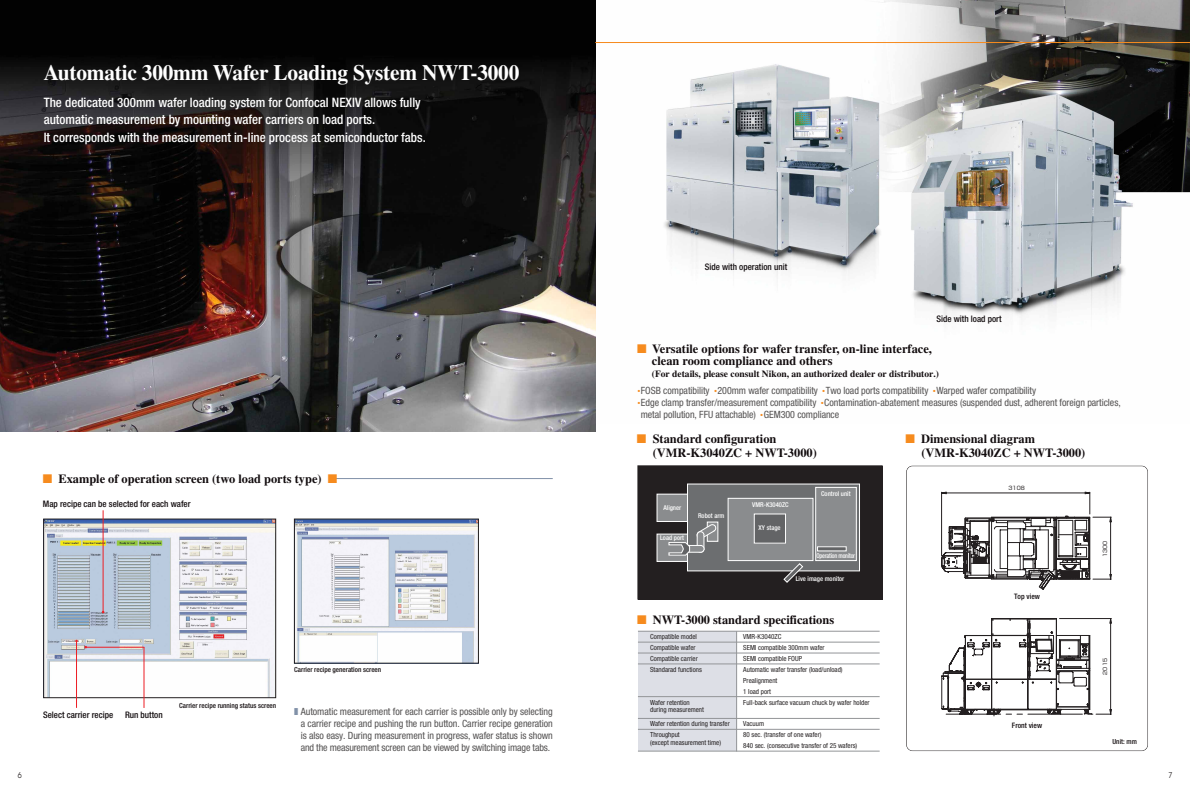
<style>
.page{position:relative;width:1190px;height:793px;background:#fff}
.page>*{position:absolute;margin:0;border:0;box-sizing:border-box;transform-origin:0 0}
.t1{font:700 22px "Times";letter-spacing:-.01em;color:#fff}
.t2{font:500 condensed 13px/17.5px "Helvetica Neue";color:#fff}
.t3{font:700 12.5px/14.5px "Times";color:#120c0e}
.t4{font:condensed 10px/12px "Helvetica Neue";letter-spacing:-.005em;color:#535151;text-align:justify}
.t5{font:700 9.5px "Times";color:#120c0e}
.t6{font:500 condensed 9px "Helvetica Neue";color:#120c0e}
.t7{font:8px "Avant Garde";color:#231f20;scale:.9 1}
.t8{font:500 condensed 7.5px "Helvetica Neue";color:#120c0e}
.t9{font:condensed 7px/10.9px "Helvetica Neue";color:#231f20}
.t10{font:500 condensed 7px "Helvetica Neue";color:#120c0e}
.t11{font:500 condensed 6.6px "Helvetica Neue";color:#fff}
.t12{font:500 condensed 6.6px "Helvetica Neue";letter-spacing:-.025em;color:#fff;scale:.9 1}
.t13{font:5.4px "Shin Go";color:#231f20}
.s1{color:#f68b1e}
.s2{color:#8191a8}
</style>
<div class="page">
<img style="left:595px;top:0;width:595px;height:423px">
<div style="left:638px;top:466px;width:244px;height:133px;background:#231f20"></div>
<div style="left:688px;top:484px;width:172px;height:87px;background:#6c6e70"></div>
<svg style="left:783px;top:563px;width:20px;height:20px"></svg>
<div style="left:657px;top:534px;width:31px;height:27px;background:#8a8c8e"></div>
<div style="left:657px;top:534px;width:31px;height:28px;border:1px solid #fff"></div>
<div style="left:707px;top:522px;width:11px;height:20px;border:1px solid #fff"></div>
<div style="left:657px;top:494px;width:31px;height:27px;background:#8a8c8e"></div>
<div style="left:657px;top:494px;width:31px;height:28px;border:1px solid #fff"></div>
<div style="left:728px;top:498px;width:85px;height:63px;background:#8a8c8e"></div>
<div style="left:728px;top:498px;width:85px;height:63px;border:1px solid #fff"></div>
<div style="left:754px;top:514px;width:32px;height:29px;background:#636466"></div>
<div style="left:754px;top:514px;width:32px;height:29px;border:1px solid #fff"></div>
<div style="left:816px;top:487px;width:40px;height:74px;background:#8a8c8e"></div>
<div style="left:815px;top:487px;width:42px;height:74px;border:1px solid #fff"></div>
<hr style="left:818px;top:547px;width:28px;height:4px;background:#636466">
<div style="left:817px;top:546px;width:29px;height:5px;border:1px solid #fff"></div>
<svg style="left:668px;top:524px;width:49px;height:32px"></svg>
<img style="left:0;top:0;width:595px;height:432px">
<hr style="left:334px;top:478px;width:219px;height:1px;background:#8191a8">
<img style="left:46px;top:521px;width:228px;height:175px">
<div style="left:44px;top:519px;width:232px;height:179px;border:1px solid #231f20"></div>
<svg style="left:103px;top:510px;width:1px;height:20px"></svg>
<hr style="left:103px;top:531px;width:1px;height:81px;background:#ed1e25">
<hr style="left:76px;top:642px;width:1px;height:66px;background:#ed1e25">
<hr style="left:144px;top:647px;width:1px;height:61px;background:#ed1e25">
<hr style="left:85px;top:647px;width:59px;height:1px;background:#ed1e25">
<svg style="left:941px;top:492px;width:171px;height:223px"></svg>
<div style="left:906px;top:466px;width:242px;height:285px;border:1px solid #231f20;border-radius:6px"></div>
<img style="left:296px;top:521px;width:181px;height:140px">
<div style="left:294px;top:519px;width:185px;height:144px;border:1px solid #231f20"></div>
<hr style="left:595px;top:42px;width:595px;height:1px;background:#f68b1e">
<div style="left:638px;top:631px;width:98px;height:120px;background:#dddfe6"></div>
<hr style="left:638px;top:631px;width:242px;height:1px;background:#939598">
<hr style="left:638px;top:642px;width:242px;height:1px;background:#939598">
<hr style="left:638px;top:653px;width:242px;height:1px;background:#939598">
<hr style="left:638px;top:664px;width:242px;height:1px;background:#939598">
<hr style="left:638px;top:696px;width:242px;height:1px;background:#939598">
<hr style="left:638px;top:718px;width:242px;height:1px;background:#939598">
<hr style="left:638px;top:729px;width:242px;height:1px;background:#939598">
<hr style="left:638px;top:751px;width:242px;height:1px;background:#939598">
<hr style="left:736px;top:631px;width:1px;height:121px;background:#939598">
<h1 class="t1" style="left:44px;top:65px;width:477px">Automatic 300mm Wafer Loading System NWT-3000</h1>
<h2 class="t2" style="left:44px;top:94px;width:384px">The dedicated 300mm wafer loading system for Confocal NEXIV allows fully automatic measurement by mounting wafer carriers on load ports.<br>It corresponds with the measurement in-line process at semiconductor fabs.</h2>
<p class="t3" style="left:43px;top:473px;width:296px"><span class="s1">■</span> Example of operation screen (two load ports type) <span class="s1">■</span></p>
<p class="t6" style="left:43px;top:500px;width:149px">Map recipe can be selected for each wafer</p>
<p class="t10" style="left:294px;top:667px;width:88px">Carrier recipe generation screen</p>
<p class="t10" style="left:179px;top:703px;width:98px">Carrier recipe running status screen</p>
<p class="t6" style="left:43px;top:711px;width:72px">Select carrier recipe</p>
<p class="t6" style="left:125px;top:711px;width:39px">Run button</p>
<p class="t4" style="left:301px;top:706px;width:254px;text-indent:-6px"><span class="s2">❚</span> Automatic measurement for each carrier is possible only by selecting a carrier recipe and pushing the run button. Carrier recipe generation is also easy. During measurement in progress, wafer status is shown and the measurement screen can be viewed by switching image tabs.</p>
<p class="t6" style="left:705px;top:264px;width:84px">Side with operation unit</p>
<p class="t6" style="left:936px;top:316px;width:67px">Side with load port</p>
<p class="t3" style="left:652px;top:344px;width:282px;line-height:12px;text-indent:-15px"><span class="s1">■</span> Versatile options for wafer transfer, on-line interface, clean room compliance and others</p>
<p class="t5" style="left:652px;top:370px;width:289px">(For details, please consult Nikon, an authorized dealer or distributor.)</p>
<p class="t4" style="left:638px;top:385px;width:73px"><sup>●</sup> FOSB compatibility</p>
<p class="t4" style="left:714px;top:385px;width:105px"><sup>●</sup> 200mm wafer compatibility</p>
<p class="t4" style="left:823px;top:385px;width:107px"><sup>●</sup> Two load ports compatibility</p>
<p class="t4" style="left:933px;top:385px;width:105px"><sup>●</sup> Warped wafer compatibility</p>
<p class="t4" style="left:638px;top:397px;width:180px"><sup>●</sup> Edge clamp transfer/measurement compatibility</p>
<p class="t4" style="left:821px;top:397px;width:301px"><sup>●</sup> Contamination-abatement measures (suspended dust, adherent foreign particles,</p>
<p class="t4" style="left:641px;top:409px;width:117px">metal pollution, FFU attachable)</p>
<p class="t4" style="left:761px;top:409px;width:80px"><sup>●</sup> GEM300 compliance</p>
<p class="t3" style="left:653px;top:433px;width:166px;text-indent:-16px"><span class="s1">■</span> Standard configuration (VMR-K3040ZC + NWT-3000)</p>
<p class="t3" style="left:921px;top:433px;width:166px;text-indent:-16px"><span class="s1">■</span> Dimensional diagram (VMR-K3040ZC + NWT-3000)</p>
<p class="t11" style="left:663px;top:505px;width:19px">Aligner</p>
<p class="t11" style="left:660px;top:535px;width:25px">Load port</p>
<p class="t11" style="left:698px;top:514px;width:28px">Robot arm</p>
<p class="t11" style="left:752px;top:502px;width:38px">VMR-K3040ZC</p>
<p class="t11" style="left:759px;top:526px;width:23px">XY stage</p>
<p class="t11" style="left:821px;top:491px;width:31px">Control unit</p>
<p class="t12" style="left:816px;top:553px;width:45px">Operation monitor</p>
<p class="t11" style="left:796px;top:576px;width:50px">Live image monitor</p>
<p class="t3" style="left:637px;top:614px;width:199px"><span class="s1">■</span> NWT-3000 standard specifications</p>
<p class="t9" style="left:650px;top:632px;width:48px">Compatible model</p>
<p class="t9" style="left:743px;top:632px;width:40px">VMR-K3040ZC</p>
<p class="t9" style="left:650px;top:643px;width:47px">Compatible wafer</p>
<p class="t9" style="left:743px;top:643px;width:83px">SEMI compatible 300mm wafer</p>
<p class="t9" style="left:650px;top:654px;width:49px">Compatible carrier</p>
<p class="t9" style="left:743px;top:654px;width:60px">SEMI compatible FOUP</p>
<p class="t9" style="left:650px;top:665px;width:53px">Standarad functions</p>
<p class="t9" style="left:743px;top:665px;width:101px">Automatic wafer transfer (load/unload)<br>Prealignment<br>1 load port</p>
<p class="t9" style="left:650px;top:697px;width:41px">Wafer retention</p>
<p class="t9" style="left:743px;top:697px;width:128px">Full-back surface vacuum chuck by wafer holder</p>
<p class="t9" style="left:650px;top:703px;width:81px;line-height:14.2px">during measurement<br>Wafer retention during transfer</p>
<p class="t9" style="left:743px;top:719px;width:22px">Vacuum</p>
<p class="t9" style="left:650px;top:730px;width:31px">Throughput</p>
<p class="t9" style="left:743px;top:730px;width:80px">80 sec. (transfer of one wafer)</p>
<p class="t9" style="left:650px;top:738px;width:72px">(except measurement time)</p>
<p class="t9" style="left:743px;top:741px;width:116px">840 sec. (consecutive transfer of 25 wafers)</p>
<p class="t13" style="left:1008px;top:486px;width:18px">3108</p>
<p class="t8" style="left:1014px;top:594px;width:27px">Top view</p>
<p class="t8" style="left:1012px;top:723px;width:32px">Front view</p>
<p class="t13" style="left:1103px;top:557px;width:18px;rotate:-90deg">1300</p>
<p class="t13" style="left:1103px;top:675px;width:18px;rotate:-90deg">2015</p>
<p class="t10" style="left:1113px;top:739px;width:26px">Unit: mm</p>
<p class="t7" style="left:18px;top:772px;width:6px">6</p>
<p class="t7" style="left:1169px;top:772px;width:6px">7</p>
</div>
